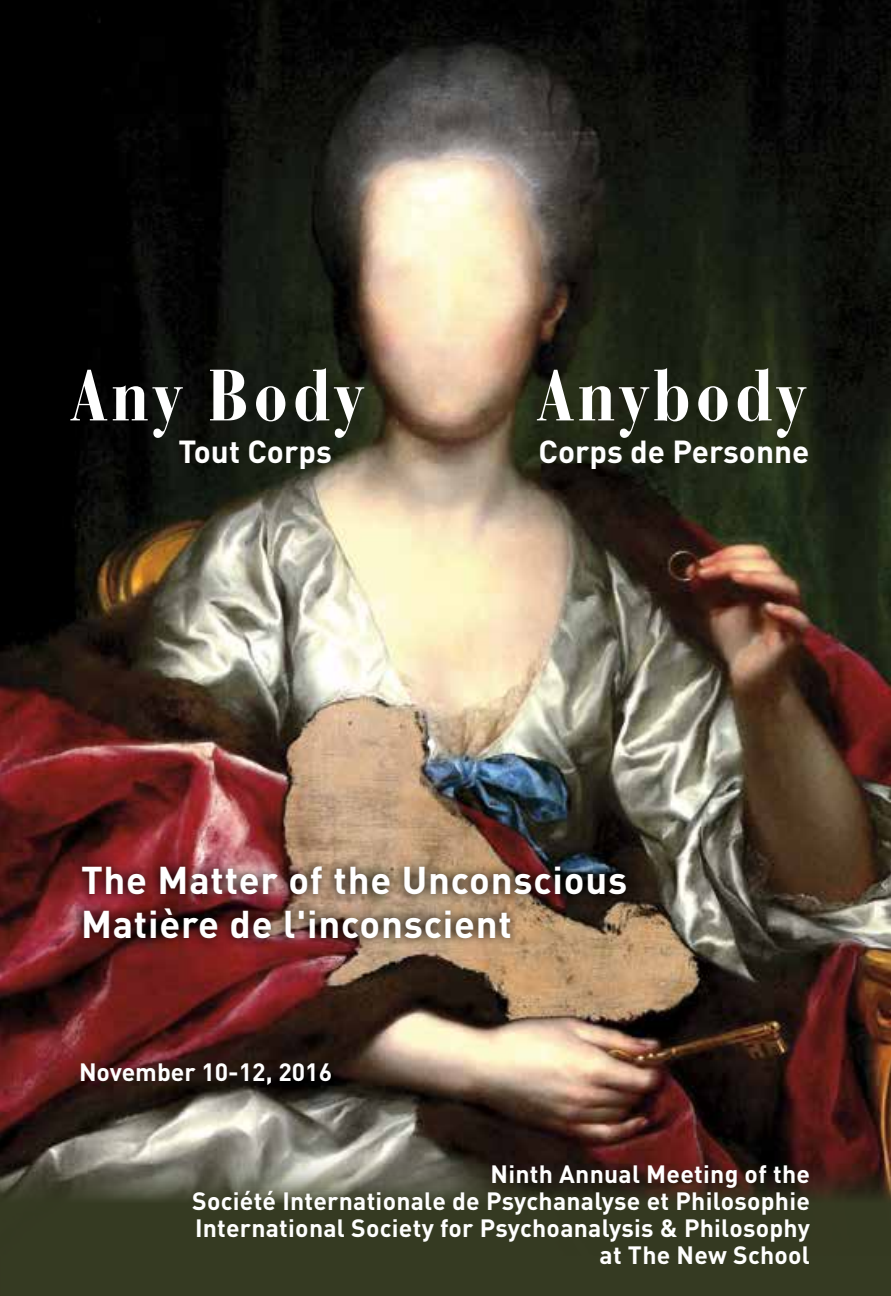
<style>
.page{position:relative;width:891px;height:1296px;background:#fff}
.page>*{position:absolute;margin:0;border:0;box-sizing:border-box;transform-origin:0 0}
.t1{font:700 condensed 72px "Bauer Bodoni";letter-spacing:.06em;color:#fff}
.t2{font:700 38.25px "DIN Pro";letter-spacing:.02em;color:#fff}
.t3{font:700 31.5px "DIN Pro";color:#fff}
.t4{font:700 24.75px/27px "DIN Pro";letter-spacing:.01em;color:#fff;text-align:right}
</style>
<div class="page">
<img style="left:0;top:0;width:891px;height:1154px">
<svg style="left:0;top:1154px;width:891px;height:142px;background:#3e3e2a"></svg>
<svg style="left:71px;top:905px;width:449px;height:44px;background:#6f4439"></svg>
<img style="left:69px;top:855px;width:566px;height:50px">
<h1 class="t1" style="left:72px;top:354px;width:293px">Any Body</h1>
<h1 class="t1" style="left:538px;top:354px;width:269px">Anybody</h1>
<p class="t3" style="left:178px;top:425px;width:155px">Tout Corps</p>
<p class="t3" style="left:538px;top:425px;width:272px">Corps de Personne</p>
<h2 class="t2" style="left:81px;top:848px;width:548px">The Matter of the Unconscious</h2>
<h2 class="t2" style="left:81px;top:892px;width:433px">Matière de l'inconscient</h2>
<p class="t4" style="left:79px;top:1056px;width:255px">November 10-12, 2016</p>
<p class="t4" style="left:192px;top:1157px;width:619px">Ninth Annual Meeting of the<br>Société Internationale de Psychanalyse et Philosophie International Society for Psychoanalysis &amp; Philosophy at The New School</p>
</div>
